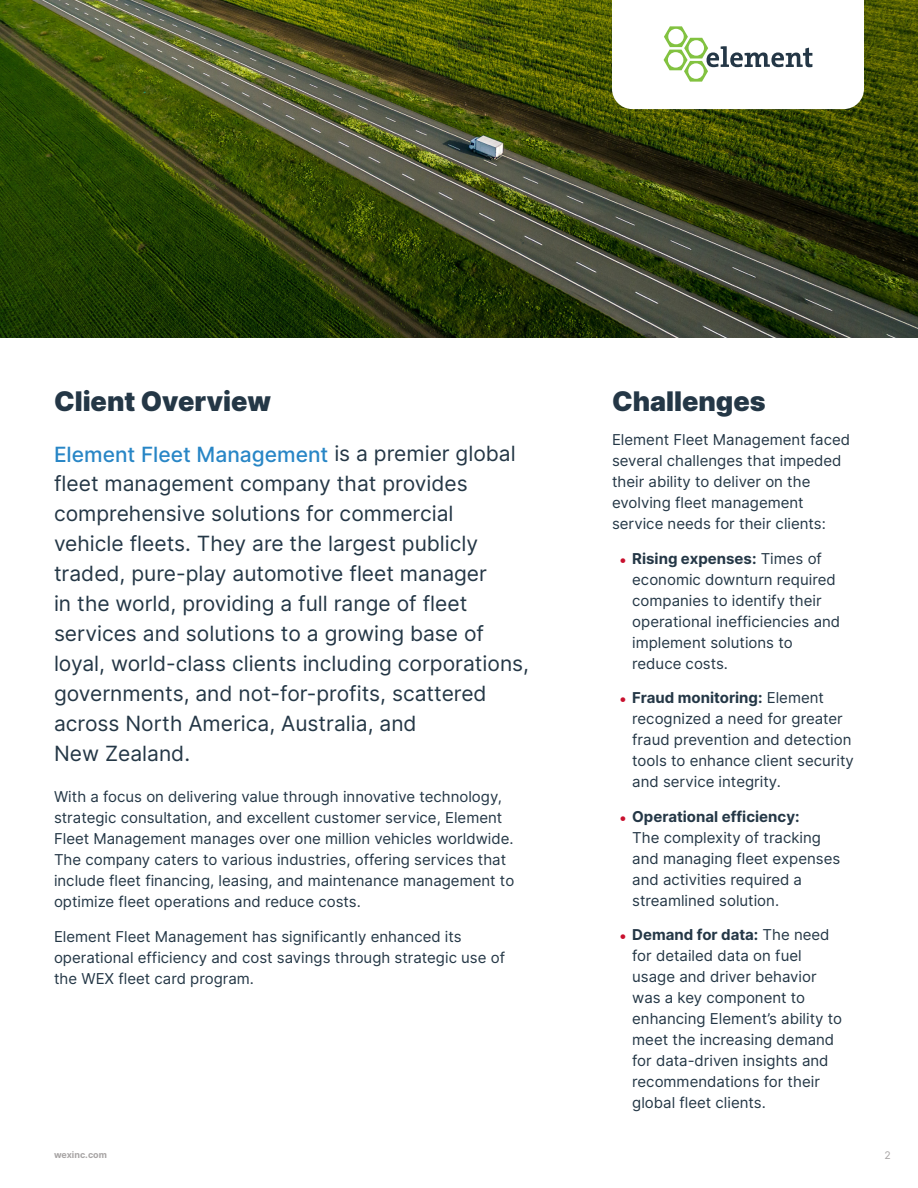
<style>
.page{position:relative;width:918px;height:1188px;background:#fff}
.page>*{position:absolute;margin:0;border:0;box-sizing:border-box;transform-origin:0 0}
.t1{font:900 27px "Inter";color:#243746}
.t2{font:21px/30px "Inter";color:#243746}
.t3{font:15px/21px "Inter";color:#243746}
.t4{font:10.5px "Inter";color:#a7a4a4}
.t5{font:700 9px "Inter";color:#a7a4a4}
.s1{font-weight:500;color:#2886c6}
.s2{color:#c8102e}
.s3{font-weight:700}
</style>
<div class="page">
<img style="left:0;top:0;width:918px;height:338px">
<svg style="left:612px;top:0;width:252px;height:109px"></svg>
<h1 class="t1" style="left:54px;top:381px;width:218px">Client Overview</h1>
<p class="t2" style="left:54px;top:439px;width:477px"><span class="s1">Element Fleet Management</span> is a premier global fleet management company that provides comprehensive solutions for commercial<br>vehicle fleets. They are the largest publicly traded, pure-play automotive fleet manager<br>in the world, providing a full range of fleet services and solutions to a growing base of loyal, world-class clients including corporations, governments, and not-for-profits, scattered across North America, Australia, and<br>New Zealand.</p>
<p class="t3" style="left:54px;top:786px;width:462px">With a focus on delivering value through innovative technology, strategic consultation, and excellent customer service, Element Fleet Management manages over one million vehicles worldwide.<br>The company caters to various industries, offering services that include fleet financing, leasing, and maintenance management to optimize fleet operations and reduce costs.</p>
<p class="t3" style="left:54px;top:926px;width:453px">Element Fleet Management has significantly enhanced its operational efficiency and cost savings through strategic use of the WEX fleet card program.</p>
<h1 class="t1" style="left:612px;top:381px;width:155px">Challenges</h1>
<p class="t3" style="left:612px;top:429px;width:240px">Element Fleet Management faced several challenges that impeded their ability to deliver on the evolving fleet management service needs for their clients:</p>
<p class="t3" style="left:632px;top:548px;width:209px;text-indent:-14px"><span class="s2">•</span> <span class="s3">Rising expenses:</span> Times of economic downturn required companies to identify their operational inefficiencies and implement solutions to reduce costs.</p>
<p class="t3" style="left:632px;top:687px;width:223px;text-indent:-14px"><span class="s2">•</span> <span class="s3">Fraud monitoring:</span> Element recognized a need for greater fraud prevention and detection tools to enhance client security and service integrity.</p>
<p class="t3" style="left:632px;top:806px;width:210px;text-indent:-14px"><span class="s2">•</span> <span class="s3">Operational efficiency:<br></span>The complexity of tracking and managing fleet expenses and activities required a streamlined solution.</p>
<p class="t3" style="left:632px;top:924px;width:211px;text-indent:-14px"><span class="s2">•</span> <span class="s3">Demand for data:</span> The need for detailed data on fuel usage and driver behavior was a key component to enhancing Element’s ability to meet the increasing demand for data-driven insights and recommendations for their global fleet clients.</p>
<p class="t5" style="left:54px;top:1149px;width:55px">wexinc.com</p>
<p class="t4" style="left:885px;top:1148px;width:8px">2</p>
</div>
